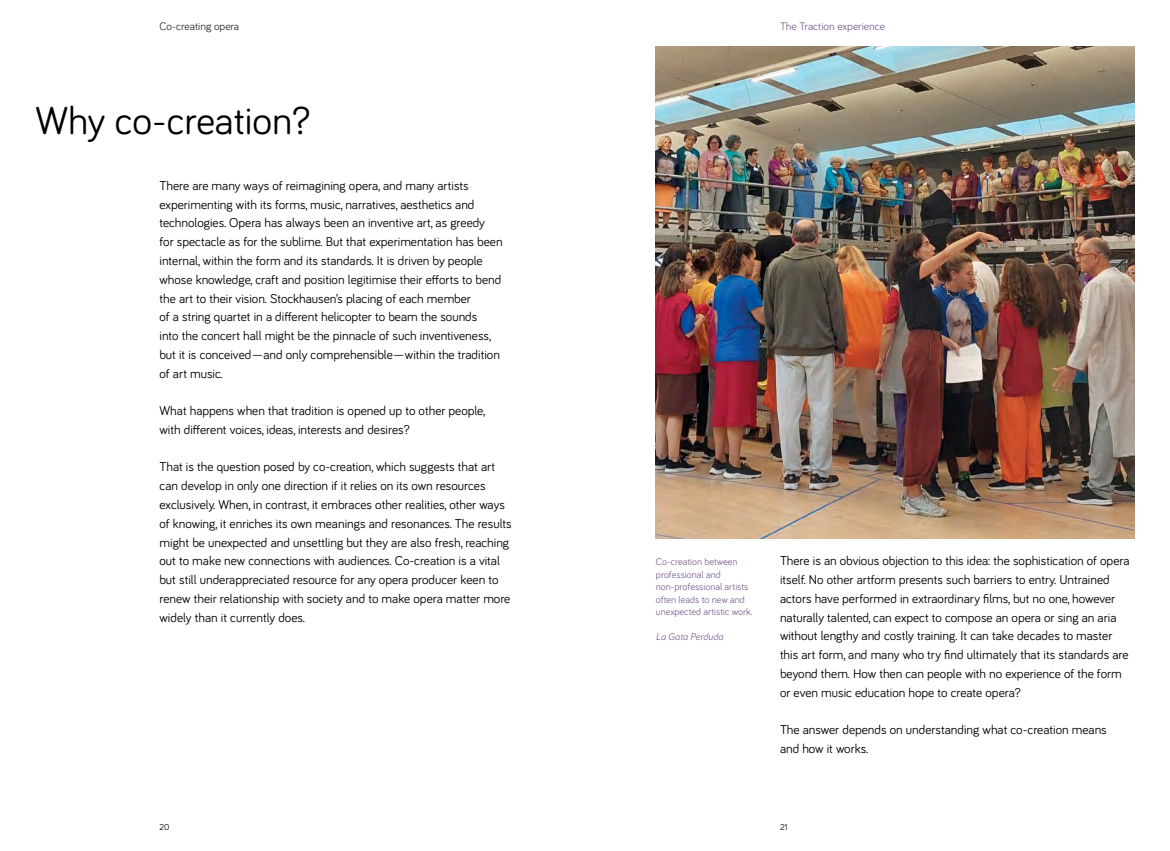
<style>
.page{position:relative;width:1170px;height:851px;background:#fff}
.page>*{position:absolute;margin:0;border:0;box-sizing:border-box;transform-origin:0 0}
.Subhead{font:40px "Bariol";color:#000}
.Body{font:13.12px/18.8px "Bariol";color:#000}
.Running_Head{font:11.25px "Bariol";color:#806493}
.t1{font:11.25px "Bariol";color:#313031}
.Captions__Purple{font:10px/12.5px "Bariol";color:#806493}
.Captions__Purple-2{font:italic 10px "Bariol";color:#806493}
.Page_number{font:8.75px "Bariol";color:#000}
</style>
<div class="page">
<img style="left:656px;top:46px;width:478px;height:493px">
<p class="t1" style="left:159px;top:19px;width:81px">Co-creating opera</p>
<p class="Running_Head" style="left:780px;top:19px;width:106px">The Traction experience</p>
<p class="Subhead" style="left:35px;top:93px;width:277px">Why co-creation?</p>
<p class="Body" style="left:159px;top:175px;width:327px">There are many ways of reimagining opera, and many artists experimenting with its forms, music, narratives, aesthetics and technologies. Opera has always been an inventive art, as greedy</p>
<p class="Body" style="left:159px;top:232px;width:344px">for spectacle as for the sublime. But that experimentation has been internal, within the form and its standards. It is driven by people whose knowledge, craft and position legitimise their efforts to bend the art to their vision. Stockhausen’s placing of each member<br>of a string quartet in a different helicopter to beam the sounds<br>into the concert hall might be the pinnacle of such inventiveness, but it is conceived—and only comprehensible—within the tradition of art music.</p>
<p class="Body" style="left:159px;top:400px;width:327px">What happens when that tradition is opened up to other people, with different voices, ideas, interests and desires?</p>
<p class="Body" style="left:159px;top:457px;width:354px">That is the question posed by co-creation, which suggests that art can develop in only one direction if it relies on its own resources exclusively. When, in contrast, it embraces other realities, other ways of knowing, it enriches its own meanings and resonances. The results might be unexpected and unsettling but they are also fresh, reaching out to make new connections with audiences. Co-creation is a vital but still underappreciated resource for any opera producer keen to renew their relationship with society and to make opera matter more widely than it currently does.</p>
<p class="Page_number" style="left:159px;top:820px;width:11px">20</p>
<p class="Captions__Purple" style="left:656px;top:555px;width:98px">Co-creation between professional and non-professional artists often leads to new and unexpected artistic work.</p>
<p class="Captions__Purple-2" style="left:656px;top:630px;width:69px">La Gata Perduda</p>
<p class="Body" style="left:780px;top:550px;width:351px">There is an obvious objection to this idea: the sophistication of opera itself. No other artform presents such barriers to entry. Untrained actors have performed in extraordinary films, but no one, however naturally talented, can expect to compose an opera or sing an aria without lengthy and costly training. It can take decades to master this art form, and many who try find ultimately that its standards are beyond them. How then can people with no experience of the form or even music education hope to create opera?</p>
<p class="Body" style="left:780px;top:719px;width:328px">The answer depends on understanding what co-creation means and how it works.</p>
<p class="Page_number" style="left:780px;top:820px;width:9px">21</p>
</div>
